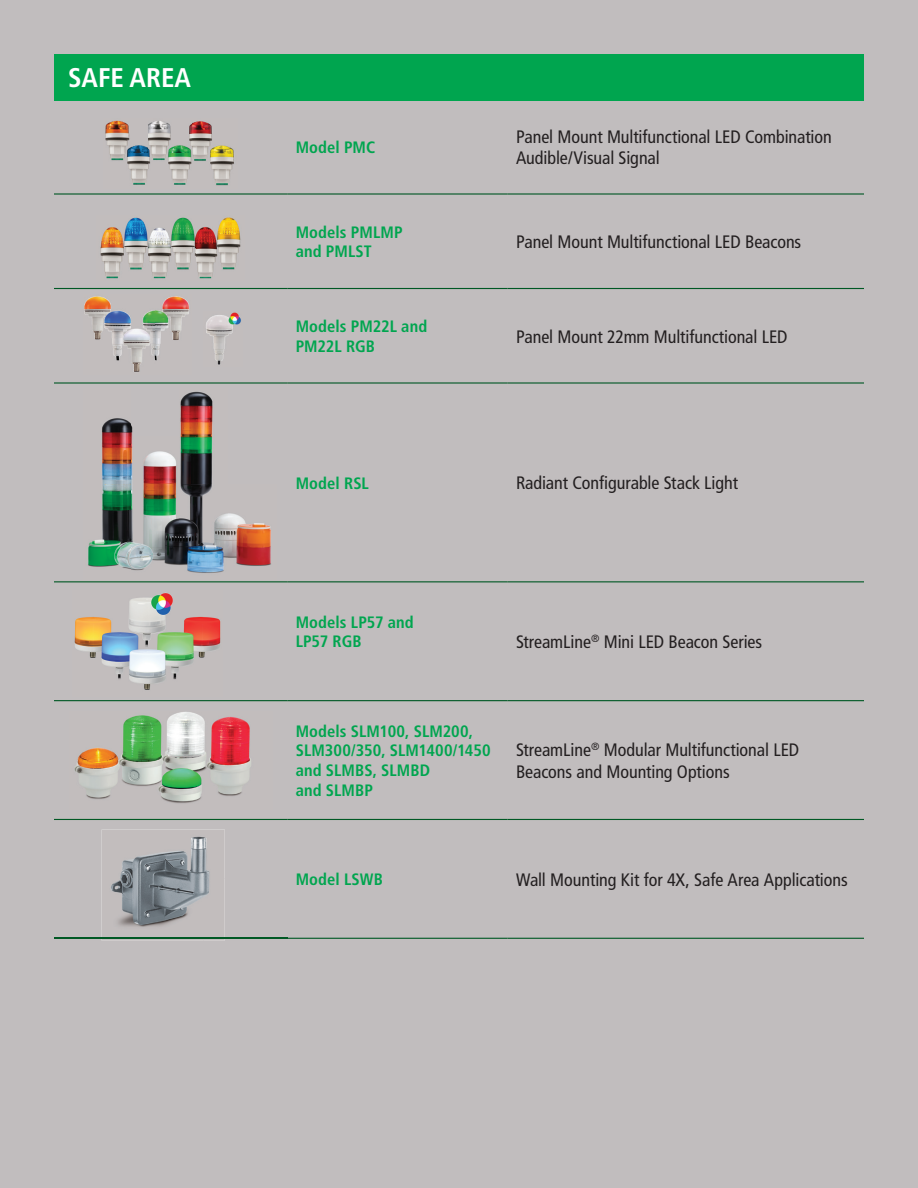
<style>
.page{position:relative;width:918px;height:1188px;background:#fff}
.page>*{position:absolute;margin:0;border:0;box-sizing:border-box;transform-origin:0 0}
.t1{font:700 condensed 27px "Frutiger LT Std";color:#fff}
.t2{font:condensed 18px/21.6px "Frutiger LT Std";letter-spacing:-.005em;color:#231f20}
.t3{font:700 condensed 16.5px/19.8px "Frutiger LT Std";letter-spacing:.005em;color:#00a54f}
</style>
<div class="page">
<div style="left:0;top:0;width:407px;height:309px;background:#c1bdbe"></div>
<div style="left:407px;top:0;width:511px;height:1188px;background:#c1bdbe"></div>
<div style="left:0;top:309px;width:101px;height:879px;background:#c1bdbe"></div>
<div style="left:255px;top:413px;width:153px;height:775px;background:#c1bdbe"></div>
<div style="left:204px;top:878px;width:51px;height:310px;background:#c1bdbe"></div>
<hr style="left:287px;top:581px;width:221px;height:1px;background:#005824">
<hr style="left:508px;top:581px;width:356px;height:1px;background:#005824">
<hr style="left:287px;top:700px;width:221px;height:1px;background:#005824">
<hr style="left:508px;top:700px;width:356px;height:1px;background:#005824">
<hr style="left:54px;top:193px;width:233px;height:2px;background:#005824">
<hr style="left:287px;top:193px;width:221px;height:2px;background:#005824">
<hr style="left:508px;top:193px;width:356px;height:2px;background:#005824">
<hr style="left:54px;top:288px;width:233px;height:1px;background:#005824">
<hr style="left:287px;top:288px;width:221px;height:1px;background:#005824">
<hr style="left:508px;top:288px;width:356px;height:1px;background:#005824">
<hr style="left:54px;top:382px;width:233px;height:2px;background:#005824">
<hr style="left:287px;top:382px;width:221px;height:2px;background:#005824">
<hr style="left:508px;top:382px;width:356px;height:2px;background:#005824">
<hr style="left:54px;top:581px;width:233px;height:1px;background:#005824">
<hr style="left:54px;top:700px;width:233px;height:1px;background:#005824">
<hr style="left:54px;top:819px;width:233px;height:1px;background:#005824">
<hr style="left:287px;top:819px;width:221px;height:1px;background:#005824">
<hr style="left:508px;top:819px;width:356px;height:1px;background:#005824">
<hr style="left:54px;top:938px;width:233px;height:1px;background:#005824">
<hr style="left:287px;top:938px;width:221px;height:1px;background:#005824">
<hr style="left:508px;top:938px;width:356px;height:1px;background:#005824">
<img style="left:104px;top:119px;width:134px;height:69px">
<img style="left:97px;top:216px;width:148px;height:64px">
<img style="left:83px;top:389px;width:193px;height:190px">
<img style="left:69px;top:711px;width:203px;height:98px">
<div style="left:54px;top:54px;width:810px;height:46px;background:#00a54f"></div>
<img style="left:204px;top:312px;width:38px;height:54px">
<img style="left:83px;top:295px;width:108px;height:79px">
<img style="left:101px;top:829px;width:124px;height:112px">
<img style="left:101px;top:938px;width:124px;height:1px">
<img style="left:73px;top:591px;width:150px;height:105px">
<h1 class="t1" style="left:68px;top:62px;width:125px">SAFE AREA</h1>
<p class="t3" style="left:296px;top:137px;width:81px">Model PMC</p>
<p class="t2" style="left:516px;top:126px;width:317px">Panel Mount Multifunctional LED Combination<br>Audible/Visual Signal</p>
<p class="t3" style="left:296px;top:222px;width:108px">Models PMLMP and PMLST</p>
<p class="t2" style="left:516px;top:231px;width:287px">Panel Mount Multifunctional LED Beacons</p>
<p class="t3" style="left:296px;top:316px;width:133px">Models PM22L and<br>PM22L RGB</p>
<p class="t2" style="left:516px;top:326px;width:273px">Panel Mount 22mm Multifunctional LED</p>
<p class="t3" style="left:296px;top:473px;width:75px">Model RSL</p>
<p class="t2" style="left:516px;top:472px;width:224px">Radiant Configurable Stack Light</p>
<p class="t3" style="left:296px;top:612px;width:120px">Models LP57 and<br>LP57 RGB</p>
<p class="t2" style="left:516px;top:631px;width:248px">StreamLine<sup>®</sup> Mini LED Beacon Series</p>
<p class="t3" style="left:296px;top:721px;width:196px">Models SLM100, SLM200,<br>SLM300/350, SLM1400/1450 and SLMBS, SLMBD<br>and SLMBP</p>
<p class="t2" style="left:516px;top:739px;width:285px">StreamLine<sup>®</sup> Modular Multifunctional LED<br>Beacons and Mounting Options</p>
<p class="t3" style="left:296px;top:869px;width:89px">Model LSWB</p>
<p class="t2" style="left:516px;top:869px;width:333px">Wall Mounting Kit for 4X, Safe Area Applications</p>
</div>
